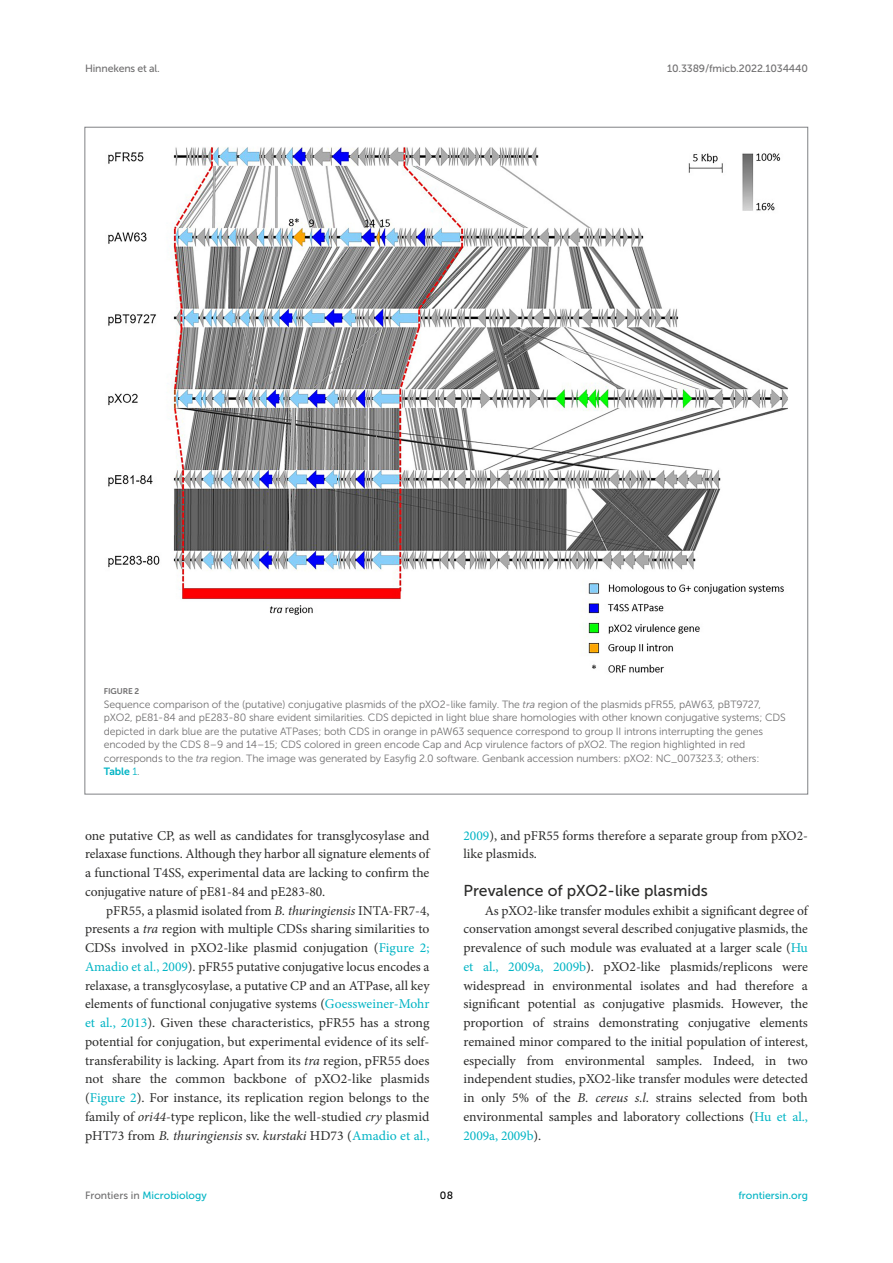
<style>
.page{position:relative;width:893px;height:1263px;background:#fff}
.page>*{position:absolute;margin:0;border:0;box-sizing:border-box;transform-origin:0 0}
.HEAD_3{font:15.75px "Museo Sans 500";color:#2b2b2a}
.TEXT{font:13.5px/18.8px "Minion Pro";letter-spacing:-.005em;color:#2b2b2a;text-align:justify}
.TEXT_FLUSH{font:13.5px/18.8px "Minion Pro";letter-spacing:-.005em;color:#2b2b2a;text-align:justify}
.FIG_LEG{font:10.5px/13.5px "Museo Sans 300";letter-spacing:-.01em;color:#706f70}
.t1{font:10.5px "Museo Sans 500";letter-spacing:-.015em;color:#706f70}
.t2{font:10.5px "Museo Sans 500";color:#00b4c4}
.t3{font:10.5px "Museo Sans 500";color:#000}
.FIG_HD{font:8.25px "Museo Sans 700";letter-spacing:-.01em;color:#706f70}
.s1{font-style:italic}
.s2{font-family:"Museo Sans 700";color:#00b4c4}
.s3{color:#00b4c4}
.s4{color:#00b9c9}
.s5{color:#706f70}
</style>
<div class="page">
<img style="left:108px;top:147px;width:680px;height:526px">
<p class="t1" style="left:85px;top:63px;width:76px">Hinnekens et al.</p>
<p class="t1" style="left:667px;top:63px;width:142px">10.3389/fmicb.2022.1034440</p>
<p class="FIG_HD" style="left:104px;top:687px;width:37px">FIGURE 2</p>
<p class="FIG_LEG" style="left:104px;top:697px;width:684px">Sequence comparison of the (putative) conjugative plasmids of the pXO2-like family. The <span class="s1">tra</span> region of the plasmids pFR55, pAW63, pBT9727, pXO2, pE81-84 and pE283-80 share evident similarities. CDS depicted in light blue share homologies with other known conjugative systems; CDS depicted in dark blue are the putative ATPases; both CDS in orange in pAW63 sequence correspond to group II introns interrupting the genes encoded by the CDS 8–9 and 14–15; CDS colored in green encode Cap and Acp virulence factors of pXO2. The region highlighted in red corresponds to the <span class="s1">tra</span> region. The image was generated by Easyfig 2.0 software. Genbank accession numbers: pXO2: NC_007323.3; others:<br><span class="s2">Table</span> <span class="s3">1</span>.</p>
<p class="TEXT" style="left:85px;top:826px;width:346px">one putative CP, as well as candidates for transglycosylase and relaxase functions. Although they harbor all signature elements of a functional T4SS, experimental data are lacking to confirm the conjugative nature of pE81-84 and pE283-80.</p>
<p class="TEXT" style="left:85px;top:901px;width:346px;text-indent:21px">pFR55, a plasmid isolated from <span class="s1">B. thuringiensis</span> INTA-FR7-4, presents a <span class="s1">tra</span> region with multiple CDSs sharing similarities to CDSs involved in pXO2-like plasmid conjugation (<span class="s3">Figure 2</span><span class="s4">; </span><span class="s3">Amadio et al., 2009</span>). pFR55 putative conjugative locus encodes a relaxase, a transglycosylase, a putative CP and an ATPase, all key elements of functional conjugative systems (<span class="s3">Goessweiner-Mohr et al., 2013</span>). Given these characteristics, pFR55 has a strong potential for conjugation, but experimental evidence of its self&shy;transferability is lacking. Apart from its <span class="s1">tra</span> region, pFR55 does not share the common backbone of pXO2-like plasmids (<span class="s3">Figure 2</span>). For instance, its replication region belongs to the family of <span class="s1">ori44-</span>type replicon, like the well-studied <span class="s1">cry</span> plasmid pHT73 from <span class="s1">B. thuringiensis</span> sv. <span class="s1">kurstaki</span> HD73 (<span class="s3">Amadio et al.,</span></p>
<p class="TEXT" style="left:463px;top:826px;width:346px"><span class="s3">2009</span>), and pFR55 forms therefore a separate group from pXO2- like plasmids.</p>
<p class="HEAD_3" style="left:463px;top:882px;width:246px">Prevalence of pXO2-like plasmids</p>
<p class="TEXT_FLUSH" style="left:463px;top:901px;width:346px;text-indent:21px">As pXO2-like transfer modules exhibit a significant degree of conservation amongst several described conjugative plasmids, the prevalence of such module was evaluated at a larger scale (<span class="s3">Hu et al., 2009a, 2009b</span>). pXO2-like plasmids/replicons were widespread in environmental isolates and had therefore a significant potential as conjugative plasmids. However, the proportion of strains demonstrating conjugative elements remained minor compared to the initial population of interest, especially from environmental samples. Indeed, in two independent studies, pXO2-like transfer modules were detected in only 5% of the <span class="s1">B. cereus s.l.</span> strains selected from both environmental samples and laboratory collections (<span class="s3">Hu et al., 2009a, 2009b</span>).</p>
<p class="t2" style="left:85px;top:1190px;width:123px"><span class="s5">Frontiers in</span> Microbiology</p>
<p class="t3" style="left:440px;top:1190px;width:15px">08</p>
<p class="t2" style="left:738px;top:1190px;width:71px">frontiersin.org</p>
</div>
